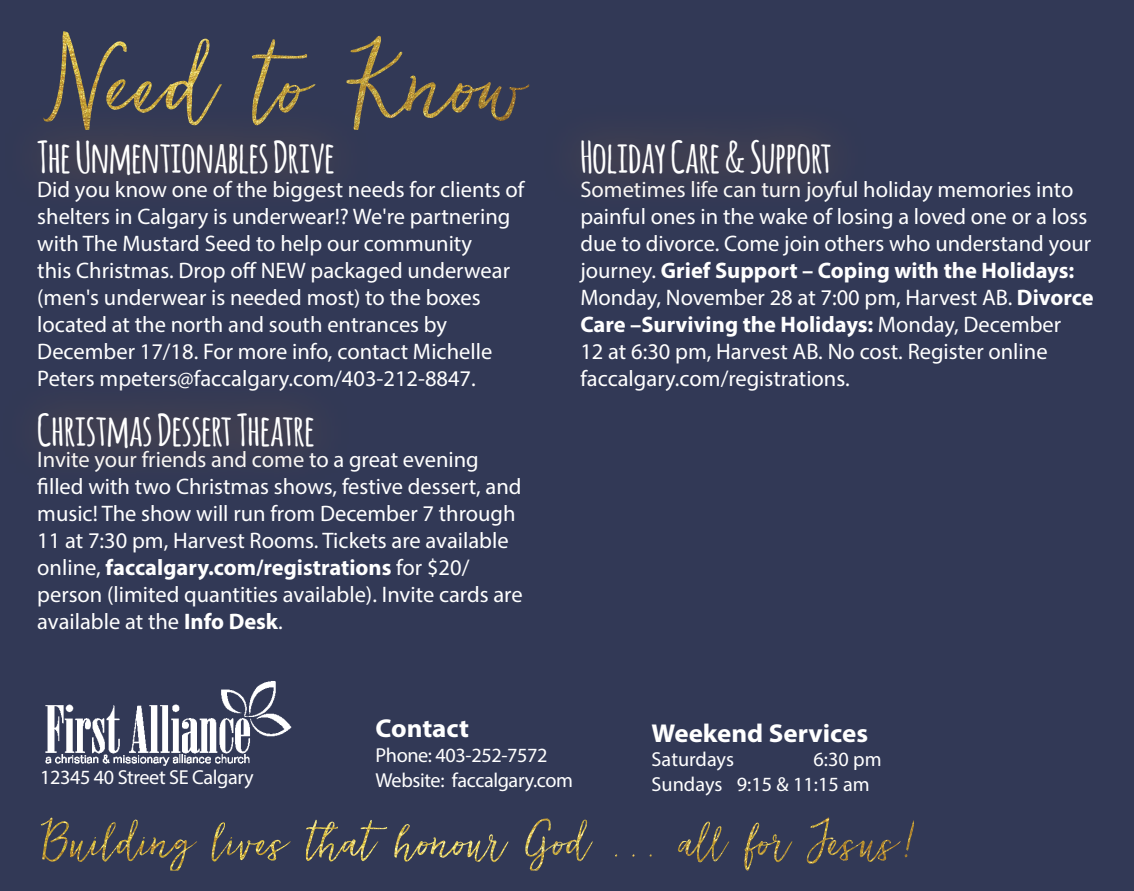
<style>
.page{position:relative;width:1134px;height:891px;background:#323956}
.page>*{position:absolute;margin:0;border:0;box-sizing:border-box;transform-origin:0 0}
.t1{font:700 43.2px "Amatic";color:#fff;scale:1.04 1}
.t2{font:700 25.88px "Myriad Pro";color:#fff;scale:1.04 1}
.t3{font:22.5px/27px "Myriad Pro";color:#fff}
.t4{font:20.25px "Myriad Pro";letter-spacing:-.02em;color:#fff}
.t5{font:20.25px "Myriad Pro";color:#fff}
.s1{font-weight:700}
</style>
<div class="page">
<div style="left:0;top:100px;width:373px;height:116px;background:#383b53"></div>
<div style="left:0;top:374px;width:353px;height:115px;background:#363a54"></div>
<img style="left:43px;top:31px;width:388px;height:99px">
<img style="left:41px;top:817px;width:793px;height:47px">
<img style="left:45px;top:681px;width:247px;height:85px">
<p class="t1" style="left:37px;top:126px;width:287px">The Unmentionables Drive</p>
<p class="t1" style="left:580px;top:126px;width:243px">Holiday Care &amp; Support</p>
<p class="t3" style="left:37px;top:176px;width:489px">Did you know one of the biggest needs for clients of shelters in Calgary is underwear!? We're partnering with The Mustard Seed to help our community<br>this Christmas. Drop off NEW packaged underwear (men's underwear is needed most) to the boxes located at the north and south entrances by December 17/18. For more info, contact Michelle Peters mpeters@faccalgary.com/403-212-8847.</p>
<p class="t3" style="left:580px;top:176px;width:515px">Sometimes life can turn joyful holiday memories into painful ones in the wake of losing a loved one or a loss due to divorce. Come join others who understand your journey. <span class="s1">Grief Support – Coping with the Holidays:<br></span>Monday, November 28 at 7:00 pm, Harvest AB. <span class="s1">Divorce Care –Surviving the Holidays:</span> Monday, December<br>12 at 6:30 pm, Harvest AB. No cost. Register online faccalgary.com/registrations.</p>
<p class="t1" style="left:37px;top:400px;width:268px">Christmas Dessert Theatre</p>
<p class="t3" style="left:37px;top:446px;width:487px">Invite your friends and come to a great evening filled with two Christmas shows, festive dessert, and music! The show will run from December 7 through 11 at 7:30 pm, Harvest Rooms. Tickets are available online, <span class="s1">faccalgary.com/registrations</span> for $20/ person (limited quantities available). Invite cards are available at the <span class="s1">Info Desk</span>.</p>
<p class="t4" style="left:40px;top:765px;width:215px">12345 40 Street SE Calgary</p>
<p class="t2" style="left:376px;top:712px;width:91px">Contact</p>
<p class="t4" style="left:376px;top:743px;width:173px">Phone: 403-252-7572</p>
<p class="t4" style="left:376px;top:767px;width:199px">Website: faccalgary.com</p>
<p class="t2" style="left:652px;top:716px;width:210px">Weekend Services</p>
<p class="t5" style="left:652px;top:747px;width:84px">Saturdays</p>
<p class="t4" style="left:814px;top:747px;width:70px">6:30 pm</p>
<p class="t5" style="left:652px;top:772px;width:220px">Sundays 9:15 &amp; 11:15 am</p>
</div>
